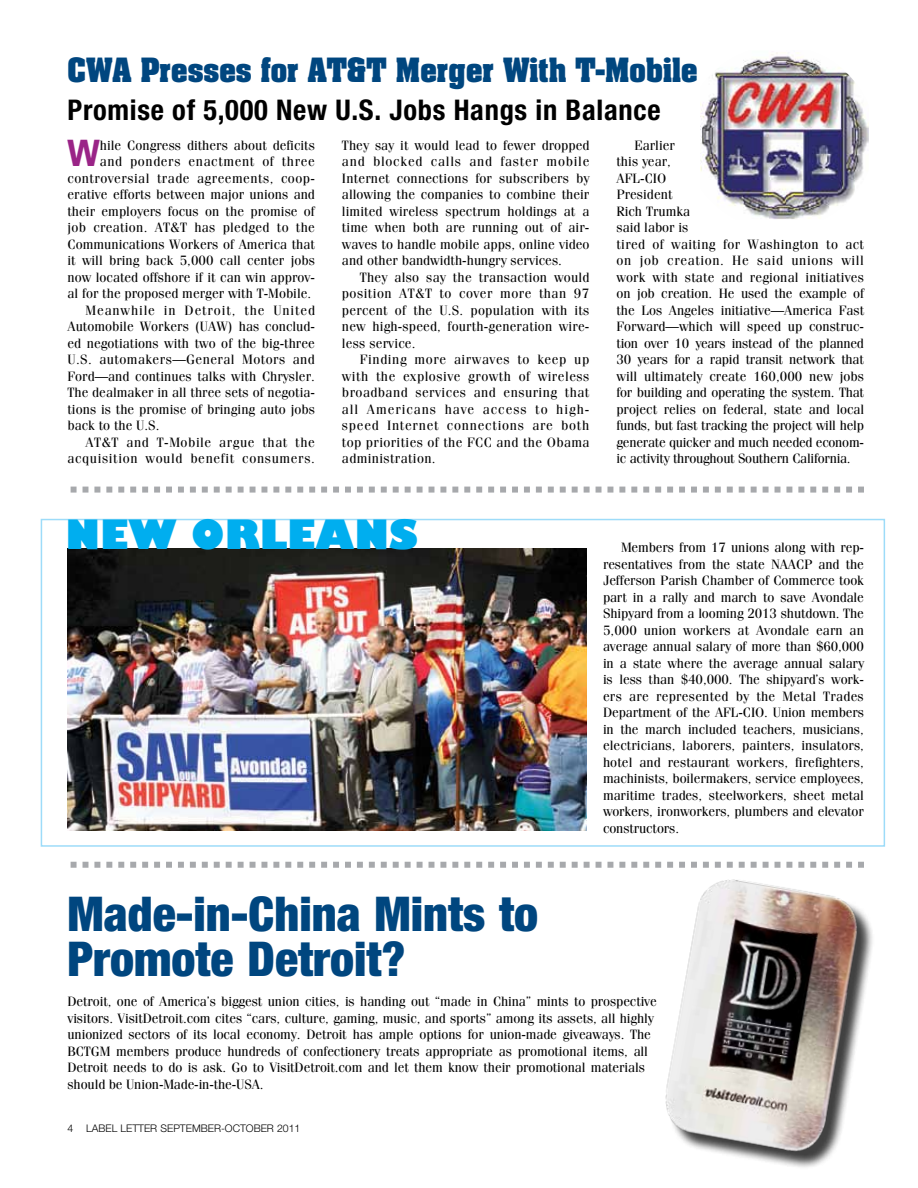
<style>
.page{position:relative;width:918px;height:1188px;background:#fff}
.page>*{position:absolute;margin:0;border:0;box-sizing:border-box;transform-origin:0 0}
.t1{font:900 condensed 48px/45px "Helvetica Neue LT Std";color:#00467f}
.t2{font:800 39.3px "Gill Sans";color:#00aeef}
.t3{font:700 condensed 36.3px "Univers LT Std";color:#9a2487}
.t4{font:700 condensed 28.5px "Helvetica Neue LT Std";letter-spacing:.025em;color:#000}
.t5{font:700 28.5px "Aachen Std";color:#00467f;scale:.93 1}
.t6{font:13.5px/16.5px "Fenice Std";color:#000;text-align:justify}
.t7{font:13.5px "Fenice Std";letter-spacing:.03em;color:#000}
.t8{font:13.5px "Fenice Std";letter-spacing:.045em;color:#000}
.t9{font:13.5px "Fenice Std";letter-spacing:.02em;color:#000}
.t10{font:13.5px "Fenice Std";letter-spacing:.065em;color:#000}
.t11{font:13.5px "Fenice Std";letter-spacing:.04em;color:#000}
.t12{font:300 10.5px "Helvetica Neue LT Std";color:#000}
</style>
<div class="page">
<div style="left:41px;top:519px;width:844px;height:328px;border:2px solid #9ddcf9"></div>
<svg style="left:70px;top:487px;width:794px;height:6px"></svg>
<svg style="left:70px;top:862px;width:794px;height:6px"></svg>
<img style="left:700px;top:52px;width:169px;height:167px">
<img style="left:665px;top:879px;width:208px;height:289px">
<img style="left:68px;top:549px;width:519px;height:282px">
<h3 class="t5" style="left:68px;top:50px;width:679px">CWA Presses for AT&amp;T Merger With T-Mobile</h3>
<h3 class="t4" style="left:68px;top:93px;width:595px">Promise of 5,000 New U.S. Jobs Hangs in Balance</h3>
<h3 class="t3" style="left:68px;top:131px;width:34px">W</h3>
<p class="t6" style="left:100px;top:137px;width:217px">hile Congress dithers about deficits</p>
<p class="t6" style="left:342px;top:137px;width:249px">They say it would lead to fewer dropped and blocked calls and faster mobile Internet connections for subscribers by allowing the companies to combine their limited wireless spectrum holdings at a time when both are running out of air&shy;waves to handle mobile apps, online video and other bandwidth-hungry services.</p>
<p class="t6" style="left:342px;top:269px;width:249px;text-indent:18px">They also say the transaction would position AT&amp;T to cover more than 97 percent of the U.S. population with its new high-speed, fourth-generation wire&shy;less service.</p>
<p class="t6" style="left:342px;top:351px;width:249px;text-indent:18px">Finding more airwaves to keep up with the explosive growth of wireless broadband services and ensuring that all Americans have access to high&shy;speed Internet connections are both top priorities of the FCC and the Obama administration.</p>
<p class="t6" style="left:617px;top:137px;width:249px;text-align:left;text-indent:18px">Earlier<br>this year,<br>AFL-CIO<br>President<br>Rich Trumka<br>said labor is<br>tired of waiting for Washington to act on job creation. He said unions will work with state and regional initiatives on job creation. He used the example of the Los Angeles initiative—America Fast<br>Forward—which will speed up construc&shy;tion over 10 years instead of the planned<br>30 years for a rapid transit network that will ultimately create 160,000 new jobs for building and operating the system. That project relies on federal, state and local funds, but fast tracking the project will help generate quicker and much needed econom&shy;ic activity throughout Southern California.</p>
<p class="t8" style="left:100px;top:154px;width:217px">and ponders enactment of three</p>
<p class="t7" style="left:67px;top:170px;width:249px">controversial trade agreements, coop-</p>
<p class="t6" style="left:67px;top:186px;width:249px">erative efforts between major unions and</p>
<p class="t6" style="left:67px;top:203px;width:249px">their employers focus on the promise of</p>
<p class="t9" style="left:67px;top:220px;width:249px">job creation. AT&amp;T has pledged to the</p>
<p class="t6" style="left:67px;top:236px;width:249px">Communications Workers of America that</p>
<p class="t6" style="left:67px;top:252px;width:249px">it will bring back 5,000 call center jobs</p>
<p class="t6" style="left:67px;top:269px;width:249px">now located offshore if it can win approv-</p>
<p class="t6" style="left:67px;top:285px;width:245px">al for the proposed merger with T-Mobile.</p>
<p class="t10" style="left:85px;top:302px;width:231px">Meanwhile in Detroit, the United</p>
<p class="t6" style="left:67px;top:318px;width:249px">Automobile Workers (UAW) has conclud-</p>
<p class="t6" style="left:67px;top:335px;width:249px">ed negotiations with two of the big-three</p>
<p class="t7" style="left:67px;top:352px;width:249px">U.S. automakers—General Motors and</p>
<p class="t6" style="left:67px;top:368px;width:249px">Ford—and continues talks with Chrysler.</p>
<p class="t6" style="left:67px;top:384px;width:249px">The dealmaker in all three sets of negotia-</p>
<p class="t6" style="left:67px;top:401px;width:249px">tions is the promise of bringing auto jobs</p>
<p class="t6" style="left:67px;top:417px;width:94px">back to the U.S.</p>
<p class="t11" style="left:85px;top:434px;width:231px">AT&amp;T and T-Mobile argue that the</p>
<p class="t8" style="left:67px;top:451px;width:249px">acquisition would benefit consumers.</p>
<h2 class="t2" style="left:65px;top:509px;width:354px">NEW ORLEANS</h2>
<p class="t6" style="left:603px;top:539px;width:263px;text-indent:18px">Members from 17 unions along with rep&shy;resentatives from the state NAACP and the Jefferson Parish Chamber of Commerce took part in a rally and march to save Avondale Shipyard from a looming 2013 shutdown. The 5,000 union workers at Avondale earn an average annual salary of more than $60,000 in a state where the average annual salary is less than $40,000. The shipyard’s work&shy;ers are represented by the Metal Trades Department of the AFL-CIO. Union members in the march included teachers, musicians, electricians, laborers, painters, insulators, hotel and restaurant workers, firefighters, machinists, boilermakers, service employees, maritime trades, steelworkers, sheet metal workers, ironworkers, plumbers and elevator constructors.</p>
<h1 class="t1" style="left:68px;top:891px;width:472px">Made-in-China Mints to<br>Promote Detroit?</h1>
<p class="t6" style="left:68px;top:993px;width:591px;text-align:left">Detroit, one of America’s biggest union cities, is handing out “made in China” mints to prospective visitors. VisitDetroit.com cites “cars, culture, gaming, music, and sports” among its assets, all highly unionized sectors of its local economy. Detroit has ample options for union-made giveaways. The BCTGM members produce hundreds of confectionery treats appropriate as promotional items, all Detroit needs to do is ask. Go to VisitDetroit.com and let them know their promotional materials should be Union-Made-in-the-USA.</p>
<p class="t12" style="left:68px;top:1122px;width:234px">4 LABEL LETTER SEPTEMBER-OCTOBER 2011</p>
</div>
